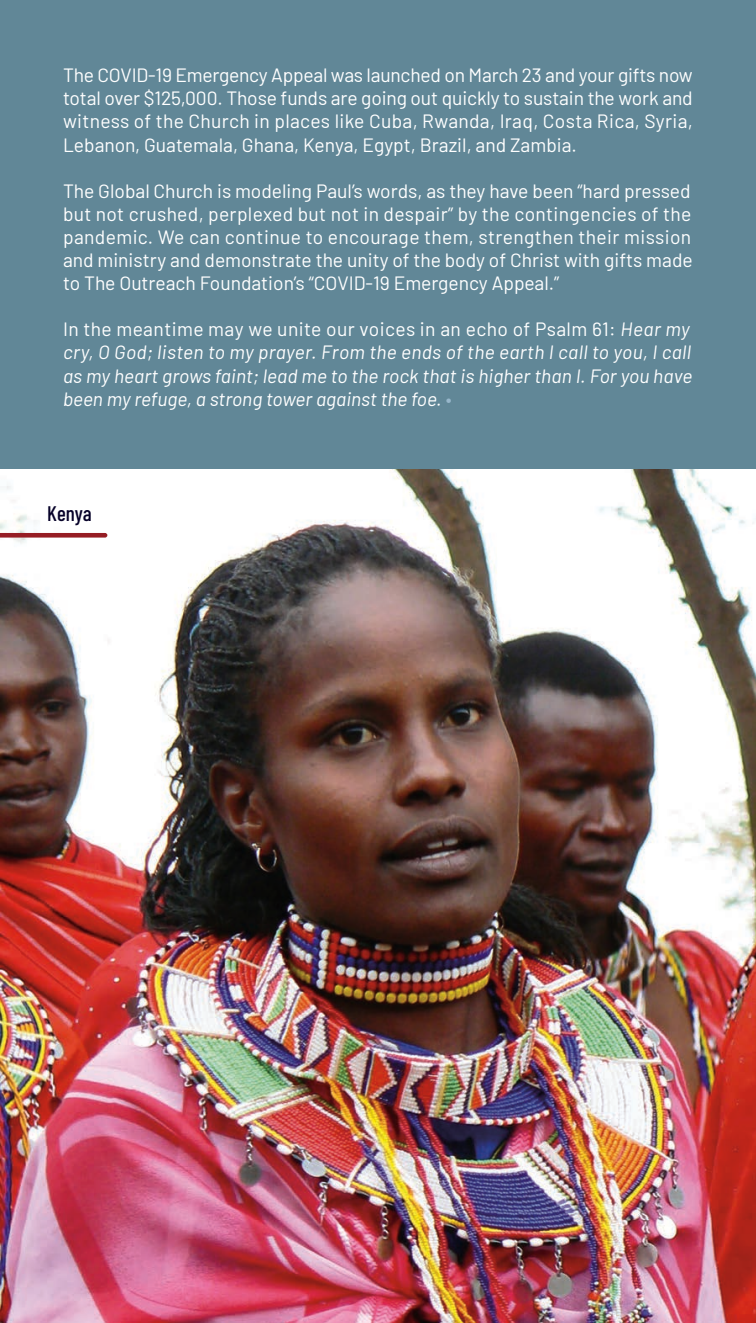
<style>
.page{position:relative;width:756px;height:1323px;background:#fff}
.page>*{position:absolute;margin:0;border:0;box-sizing:border-box;transform-origin:0 0}
.t1{font:500 21px "Barlow Condensed";color:#070229}
.t2{font:19.25px/23.1px "Barlow";color:#fff;text-align:justify}
.t3{font:italic 19.25px/23.1px "Barlow";letter-spacing:.005em;color:#fff}
.s1{font-style:normal}
.s2{font-style:normal;color:#98b7cb}
</style>
<div class="page">
<img style="left:0;top:469px;width:756px;height:854px">
<div style="left:0;top:0;width:756px;height:469px;background:#618797"></div>
<svg style="left:0;top:533px;width:107px;height:5px"></svg>
<p class="t2" style="left:63px;top:62px;width:631px">The COVID-19 Emergency Appeal was launched on March 23 and your gifts now total over $125,000. Those funds are going out quickly to sustain the work and witness of the Church in places like Cuba, Rwanda, Iraq, Costa Rica, Syria, Lebanon, Guatemala, Ghana, Kenya, Egypt, Brazil, and Zambia.</p>
<p class="t2" style="left:63px;top:178px;width:631px">The Global Church is modeling Paul’s words, as they have been “hard pressed but not crushed, perplexed but not in despair” by the contingencies of the pandemic. We can continue to encourage them, strengthen their mission and ministry and demonstrate the unity of the body of Christ with gifts made to The Outreach Foundation’s “COVID-19 Emergency Appeal.”</p>
<p class="t3" style="left:63px;top:316px;width:631px"><span class="s1">In the meantime may we unite our voices in an echo of Psalm 61:</span> Hear my cry, O God; listen to my prayer. From the ends of the earth I call to you, I call as my heart grows faint; lead me to the rock that is higher than I. For you have been my refuge, a strong tower against the foe. <span class="s2">•</span></p>
<p class="t1" style="left:47px;top:499px;width:46px">Kenya</p>
</div>
